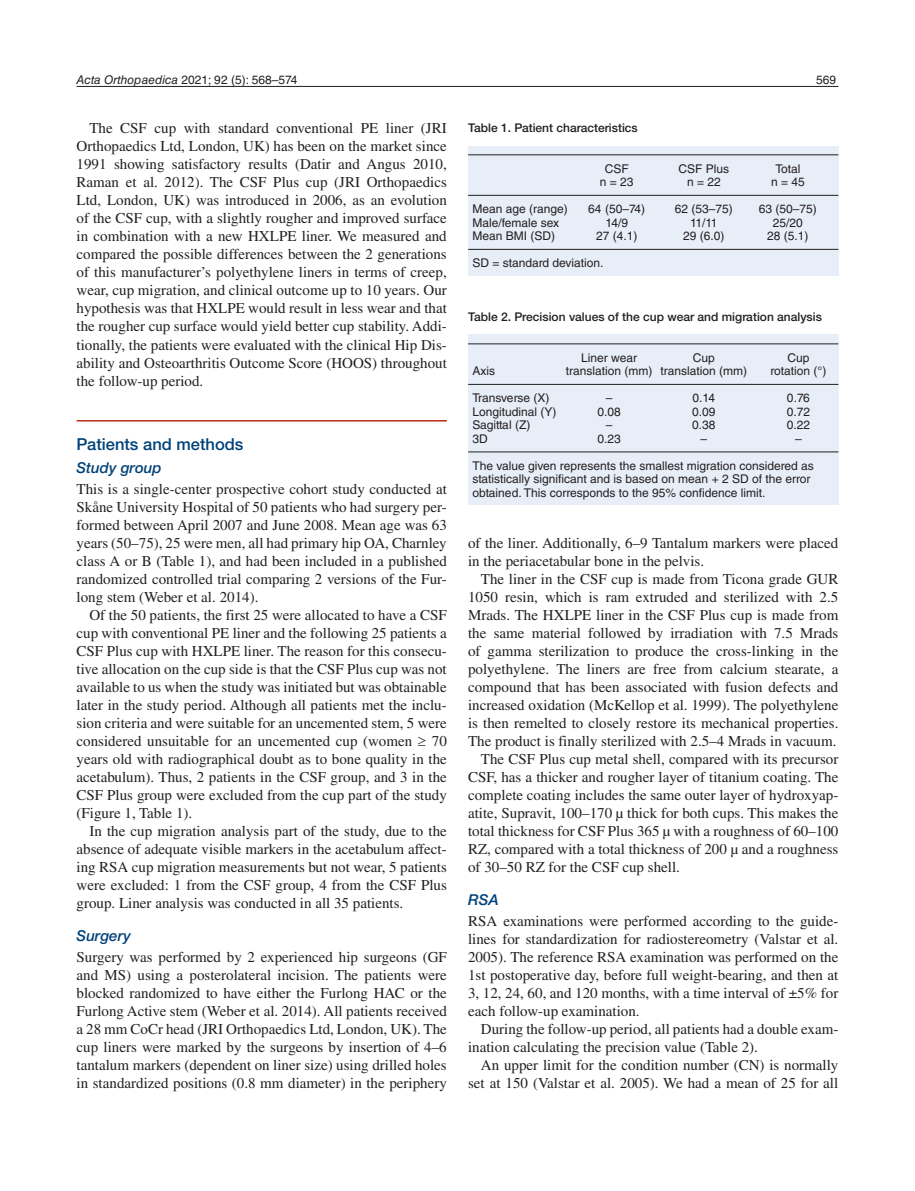
<style>
.page{position:relative;width:915px;height:1191px;background:#fff}
.page>*{position:absolute;margin:0;border:0;box-sizing:border-box;transform-origin:0 0}
.t1{font:500 16.5px "Helvetica Neue LTW1 G";color:#004279}
.t2{font:15px/18px "Times";color:#231f20;text-align:justify}
.t3{font:italic 500 15px "Helvetica Neue LTW1 G";color:#004279}
.t4{font:12px/13.5px "Helvetica LT Std";color:#231f20}
.t5{font:500 12px "Helvetica Neue LTW1 G";color:#231f20}
.s1{font-style:italic}
</style>
<div class="page">
<hr style="left:77px;top:86px;width:761px;height:1px;background:#231f20">
<hr style="left:77px;top:420px;width:369px;height:1px;background:#bc2e18">
<div style="left:468px;top:146px;width:370px;height:130px;background:#e8eef8"></div>
<hr style="left:468px;top:155px;width:370px;height:1px;background:#231f20">
<hr style="left:468px;top:195px;width:370px;height:1px;background:#231f20">
<hr style="left:468px;top:249px;width:370px;height:1px;background:#231f20">
<div style="left:468px;top:334px;width:370px;height:171px;background:#e8eef8"></div>
<hr style="left:468px;top:343px;width:370px;height:1px;background:#231f20">
<hr style="left:468px;top:384px;width:370px;height:1px;background:#231f20">
<hr style="left:468px;top:451px;width:370px;height:1px;background:#231f20">
<p class="t4" style="left:77px;top:73px;width:222px"><span class="s1">Acta Orthopaedica</span> 2021; 92 (5): 568–574</p>
<p class="t4" style="left:816px;top:73px;width:22px">569</p>
<p class="t2" style="left:77px;top:119px;width:371px;text-indent:13px">The CSF cup with standard conventional PE liner (JRI Orthopaedics Ltd, London, UK) has been on the market since 1991 showing satisfactory results (Datir and Angus 2010, Raman et al. 2012). The CSF Plus cup (JRI Orthopaedics Ltd, London, UK) was introduced in 2006, as an evolution of the CSF cup, with a slightly rougher and improved surface in combination with a new HXLPE liner. We measured and compared the possible differences between the 2 generations of this manufacturer’s polyethylene liners in terms of creep, wear, cup migration, and clinical outcome up to 10 years. Our hypothesis was that HXLPE would result in less wear and that the rougher cup surface would yield better cup stability. Addi&shy;tionally, the patients were evaluated with the clinical Hip Dis&shy;ability and Osteoarthritis Outcome Score (HOOS) throughout the follow-up period.</p>
<p class="t5" style="left:468px;top:121px;width:171px">Table 1. Patient characteristics</p>
<p class="t4" style="left:604px;top:162px;width:25px">CSF</p>
<p class="t4" style="left:678px;top:162px;width:52px">CSF Plus</p>
<p class="t4" style="left:775px;top:162px;width:27px">Total</p>
<p class="t4" style="left:599px;top:175px;width:35px">n = 23</p>
<p class="t4" style="left:686px;top:175px;width:35px">n = 22</p>
<p class="t4" style="left:770px;top:175px;width:35px">n = 45</p>
<p class="t4" style="left:472px;top:202px;width:97px">Mean age (range)</p>
<p class="t4" style="left:588px;top:202px;width:58px">64 (50–74)</p>
<p class="t4" style="left:674px;top:202px;width:60px">62 (53–75)</p>
<p class="t4" style="left:758px;top:202px;width:60px">63 (50–75)</p>
<p class="t4" style="left:472px;top:216px;width:88px">Male/female sex</p>
<p class="t4" style="left:605px;top:216px;width:24px">14/9</p>
<p class="t4" style="left:690px;top:216px;width:29px">11/11</p>
<p class="t4" style="left:772px;top:216px;width:32px">25/20</p>
<p class="t4" style="left:472px;top:229px;width:84px">Mean BMI (SD)</p>
<p class="t4" style="left:596px;top:229px;width:43px">27 (4.1)</p>
<p class="t4" style="left:683px;top:229px;width:43px">29 (6.0)</p>
<p class="t4" style="left:767px;top:229px;width:43px">28 (5.1)</p>
<p class="t4" style="left:472px;top:256px;width:133px">SD = standard deviation.</p>
<p class="t5" style="left:468px;top:310px;width:355px">Table 2. Precision values of the cup wear and migration analysis</p>
<p class="t4" style="left:581px;top:351px;width:57px">Liner wear</p>
<p class="t4" style="left:692px;top:351px;width:24px">Cup</p>
<p class="t4" style="left:787px;top:351px;width:24px">Cup</p>
<p class="t4" style="left:472px;top:364px;width:24px">Axis</p>
<p class="t4" style="left:565px;top:364px;width:183px">translation (mm) translation (mm)</p>
<p class="t4" style="left:770px;top:364px;width:57px">rotation (°)</p>
<p class="t4" style="left:472px;top:391px;width:79px">Transverse (X)</p>
<p class="t4" style="left:605px;top:391px;width:8px">–</p>
<p class="t4" style="left:692px;top:391px;width:24px">0.14</p>
<p class="t4" style="left:786px;top:391px;width:24px">0.76</p>
<p class="t4" style="left:472px;top:405px;width:86px">Longitudinal (Y)</p>
<p class="t4" style="left:597px;top:405px;width:25px">0.08</p>
<p class="t4" style="left:692px;top:405px;width:25px">0.09</p>
<p class="t4" style="left:786px;top:405px;width:25px">0.72</p>
<p class="t4" style="left:472px;top:418px;width:59px">Sagittal (Z)</p>
<p class="t4" style="left:605px;top:418px;width:8px">–</p>
<p class="t4" style="left:692px;top:418px;width:25px">0.38</p>
<p class="t4" style="left:786px;top:418px;width:25px">0.22</p>
<p class="t4" style="left:472px;top:432px;width:17px">3D</p>
<p class="t4" style="left:597px;top:432px;width:25px">0.23</p>
<p class="t4" style="left:700px;top:432px;width:8px">–</p>
<p class="t4" style="left:794px;top:432px;width:8px">–</p>
<p class="t4" style="left:472px;top:459px;width:343px">The value given represents the smallest migration considered as statistically significant and is based on mean + 2 SD of the error obtained. This corresponds to the 95% confidence limit.</p>
<p class="t1" style="left:77px;top:434px;width:168px">Patients and methods</p>
<p class="t3" style="left:77px;top:458px;width:87px">Study group</p>
<p class="t2" style="left:77px;top:479px;width:371px">This is a single-center prospective cohort study conducted at Skåne University Hospital of 50 patients who had surgery per&shy;formed between April 2007 and June 2008. Mean age was 63 years (50–75), 25 were men, all had primary hip OA, Charnley class A or B (Table 1), and had been included in a published randomized controlled trial comparing 2 versions of the Fur&shy;long stem (Weber et al. 2014).</p>
<p class="t2" style="left:77px;top:605px;width:371px;text-indent:13px">Of the 50 patients, the first 25 were allocated to have a CSF cup with conventional PE liner and the following 25 patients a CSF Plus cup with HXLPE liner. The reason for this consecu&shy;tive allocation on the cup side is that the CSF Plus cup was not available to us when the study was initiated but was obtainable later in the study period. Although all patients met the inclu&shy;sion criteria and were suitable for an uncemented stem, 5 were considered unsuitable for an uncemented cup (women ≥ 70 years old with radiographical doubt as to bone quality in the acetabulum). Thus, 2 patients in the CSF group, and 3 in the CSF Plus group were excluded from the cup part of the study (Figure 1, Table 1).</p>
<p class="t2" style="left:77px;top:821px;width:371px;text-indent:13px">In the cup migration analysis part of the study, due to the absence of adequate visible markers in the acetabulum affect&shy;ing RSA cup migration measurements but not wear, 5 patients were excluded: 1 from the CSF group, 4 from the CSF Plus group. Liner analysis was conducted in all 35 patients.</p>
<p class="t3" style="left:77px;top:926px;width:56px">Surgery</p>
<p class="t2" style="left:77px;top:947px;width:371px">Surgery was performed by 2 experienced hip surgeons (GF and MS) using a posterolateral incision. The patients were blocked randomized to have either the Furlong HAC or the Furlong Active stem (Weber et al. 2014). All patients received a 28 mm CoCr head (JRI Orthopaedics Ltd, London, UK). The cup liners were marked by the surgeons by insertion of 4–6 tantalum markers (dependent on liner size) using drilled holes in standardized positions (0.8 mm diameter) in the periphery</p>
<p class="t2" style="left:468px;top:533px;width:371px">of the liner. Additionally, 6–9 Tantalum markers were placed in the periacetabular bone in the pelvis.</p>
<p class="t2" style="left:480px;top:569px;width:359px">The liner in the CSF cup is made from Ticona grade GUR</p>
<p class="t2" style="left:468px;top:587px;width:371px">1050 resin, which is ram extruded and sterilized with 2.5</p>
<p class="t2" style="left:468px;top:605px;width:371px">Mrads. The HXLPE liner in the CSF Plus cup is made from</p>
<p class="t2" style="left:468px;top:623px;width:371px">the same material followed by irradiation with 7.5 Mrads</p>
<p class="t2" style="left:468px;top:641px;width:371px">of gamma sterilization to produce the cross-linking in the</p>
<p class="t2" style="left:468px;top:659px;width:371px">polyethylene. The liners are free from calcium stearate, a</p>
<p class="t2" style="left:468px;top:677px;width:371px">compound that has been associated with fusion defects and</p>
<p class="t2" style="left:468px;top:695px;width:371px">increased oxidation (McKellop et al. 1999). The polyethylene</p>
<p class="t2" style="left:468px;top:713px;width:371px">is then remelted to closely restore its mechanical properties.</p>
<p class="t2" style="left:468px;top:731px;width:370px">The product is finally sterilized with 2.5–4 Mrads in vacuum.</p>
<p class="t2" style="left:480px;top:749px;width:359px">The CSF Plus cup metal shell, compared with its precursor</p>
<p class="t2" style="left:468px;top:767px;width:371px">CSF, has a thicker and rougher layer of titanium coating. The</p>
<p class="t2" style="left:468px;top:785px;width:371px">complete coating includes the same outer layer of hydroxyap-</p>
<p class="t2" style="left:468px;top:803px;width:371px">atite, Supravit, 100–170 µ thick for both cups. This makes the</p>
<p class="t2" style="left:468px;top:821px;width:371px">total thickness for CSF Plus 365 µ with a roughness of 60–100</p>
<p class="t2" style="left:468px;top:839px;width:371px">RZ, compared with a total thickness of 200 µ and a roughness</p>
<p class="t2" style="left:468px;top:857px;width:213px">of 30–50 RZ for the CSF cup shell.</p>
<p class="t3" style="left:468px;top:890px;width:32px">RSA</p>
<p class="t2" style="left:468px;top:911px;width:371px">RSA examinations were performed according to the guide&shy;lines for standardization for radiostereometry (Valstar et al.<br>2005). The reference RSA examination was performed on the 1st postoperative day, before full weight-bearing, and then at 3, 12, 24, 60, and 120 months, with a time interval of ±5% for each follow-up examination.</p>
<p class="t2" style="left:468px;top:1019px;width:371px;text-indent:13px">During the follow-up period, all patients had a double exam&shy;ination calculating the precision value (Table 2).</p>
<p class="t2" style="left:468px;top:1055px;width:371px;text-align:right">An upper limit for the condition number (CN) is normally set at 150 (Valstar et al. 2005). We had a mean of 25 for all</p>
</div>
